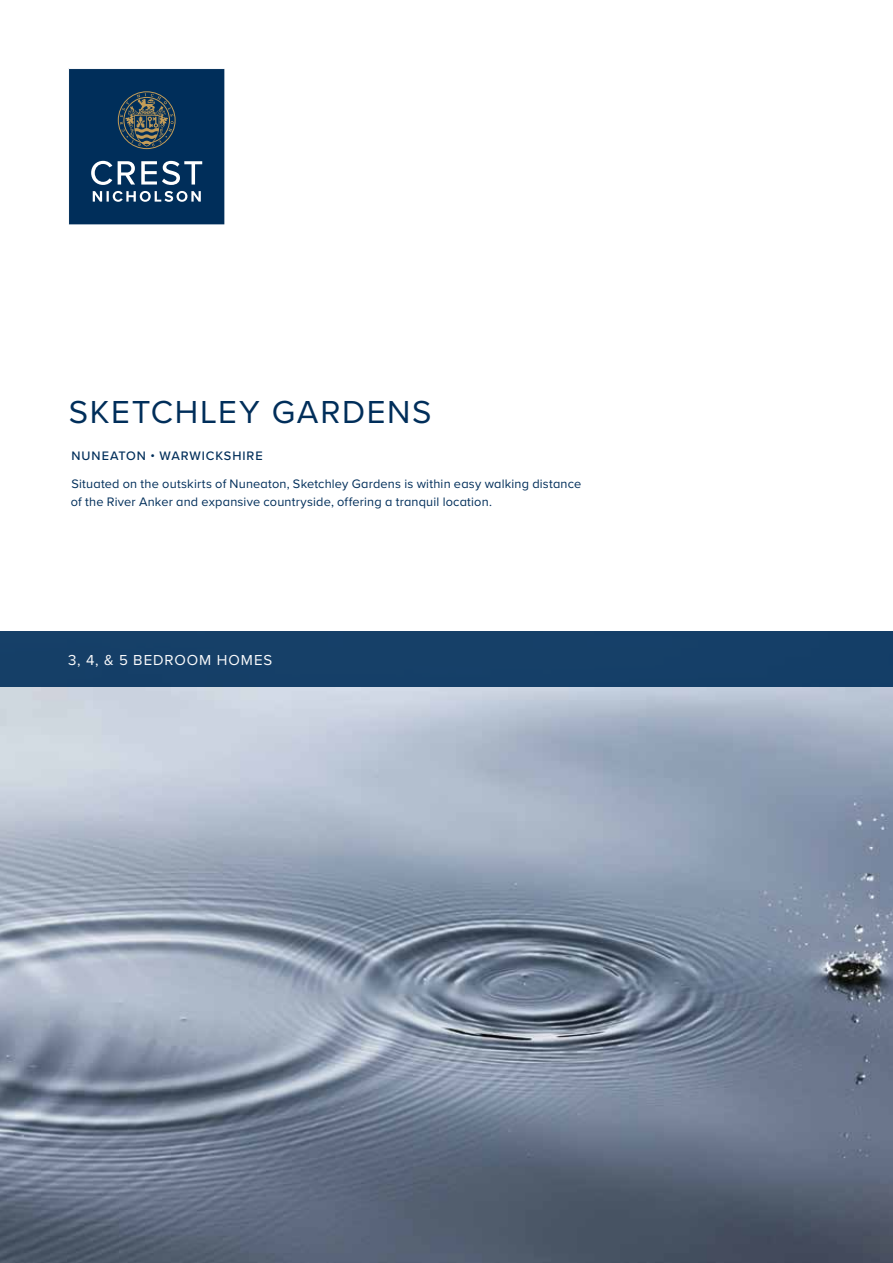
<style>
.page{position:relative;width:893px;height:1263px;background:#fff}
.page>*{position:absolute;margin:0;border:0;box-sizing:border-box;transform-origin:0 0}
.t1{font:33px "Proxima Nova";letter-spacing:.05em;color:#002e5a}
.t2{font:15px "Proxima Nova";letter-spacing:.06em;color:#fff}
.t3{font:12.75px/18px "Proxima Nova";letter-spacing:.015em;color:#002e5a}
.t4{font:500 12.75px "Proxima Nova";letter-spacing:.07em;color:#002e5a}
</style>
<div class="page">
<svg style="left:68px;top:68px;width:157px;height:157px;background:#1b4266"></svg>
<img style="left:0;top:687px;width:893px;height:576px">
<div style="left:0;top:631px;width:893px;height:56px;background:#153f68"></div>
<p class="t1" style="left:69px;top:387px;width:364px">SKETCHLEY GARDENS</p>
<p class="t4" style="left:72px;top:446px;width:193px">NUNEATON • WARWICKSHIRE</p>
<p class="t3" style="left:71px;top:474px;width:512px">Situated on the outskirts of Nuneaton, Sketchley Gardens is within easy walking distance of the River Anker and expansive countryside, offering a tranquil location.</p>
<p class="t2" style="left:68px;top:649px;width:206px">3, 4, &amp; 5 BEDROOM HOMES</p>
</div>
